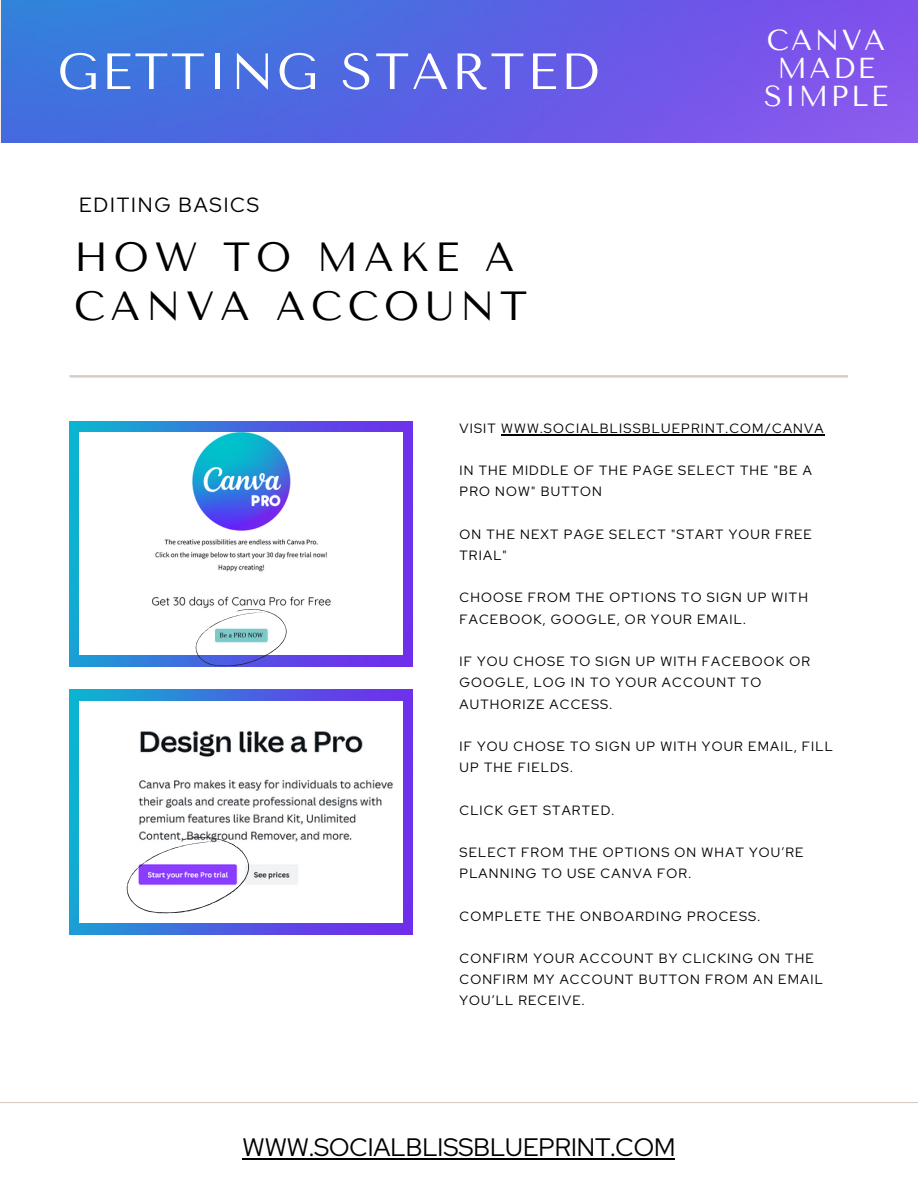
<style>
.page{position:relative;width:918px;height:1188px;background:#fff}
.page>*{position:absolute;margin:0;border:0;box-sizing:border-box;transform-origin:0 0}
.t1{font:50.85px "Tenor Sans";letter-spacing:.05em;color:#fff}
.t2{font:40.5px/48.9px "Tenor Sans";letter-spacing:.14em;color:#000}
.t3{font:28.8px/28.2px "Tenor Sans";letter-spacing:.085em;color:#fff;text-align:center}
.t4{font:25.2px "Red Hat Display";color:#000}
.t5{font:20.55px "Red Hat Display";letter-spacing:.09em;color:#000}
.t6{font:13.35px/21.1px "Red Hat Display";letter-spacing:.09em;color:#000}
</style>
<div class="page">
<svg style="left:70px;top:375px;width:778px;height:3px"></svg>
<img style="left:1px;top:0;width:917px;height:142px">
<hr style="left:0;top:1102px;width:918px;height:1px;background:#d8cbc5">
<img style="left:70px;top:421px;width:343px;height:245px">
<img style="left:80px;top:433px;width:323px;height:222px">
<svg style="left:196px;top:609px;width:91px;height:58px"></svg>
<img style="left:70px;top:689px;width:343px;height:245px">
<img style="left:80px;top:702px;width:323px;height:220px">
<hr style="left:501px;top:434px;width:324px;height:1px;background:#000">
<hr style="left:243px;top:1158px;width:432px;height:2px;background:#000">
<svg style="left:127px;top:837px;width:122px;height:77px"></svg>
<h1 class="t1" style="left:57px;top:42px;width:543px">GETTING STARTED</h1>
<h3 class="t5" style="left:79px;top:191px;width:182px">EDITING BASICS</h3>
<h2 class="t2" style="left:74px;top:233px;width:455px">HOW TO MAKE A<br>CANVA ACCOUNT</h2>
<h3 class="t3" style="left:764px;top:26px;width:126px">CANVA<br>MADE<br>SIMPLE</h3>
<p class="t6" style="left:460px;top:418px;width:366px">VISIT WWW.SOCIALBLISSBLUEPRINT.COM/CANVA</p>
<p class="t6" style="left:460px;top:460px;width:354px">IN THE MIDDLE OF THE PAGE SELECT THE "BE A<br>PRO NOW" BUTTON</p>
<p class="t6" style="left:460px;top:524px;width:354px">ON THE NEXT PAGE SELECT "START YOUR FREE<br>TRIAL"</p>
<p class="t6" style="left:460px;top:587px;width:350px">CHOOSE FROM THE OPTIONS TO SIGN UP WITH<br>FACEBOOK, GOOGLE, OR YOUR EMAIL.</p>
<p class="t6" style="left:460px;top:651px;width:352px">IF YOU CHOSE TO SIGN UP WITH FACEBOOK OR<br>GOOGLE, LOG IN TO YOUR ACCOUNT TO<br>AUTHORIZE ACCESS.</p>
<p class="t6" style="left:460px;top:736px;width:375px">IF YOU CHOSE TO SIGN UP WITH YOUR EMAIL, FILL<br>UP THE FIELDS.</p>
<p class="t6" style="left:460px;top:799px;width:156px">CLICK GET STARTED.</p>
<p class="t6" style="left:460px;top:842px;width:346px">SELECT FROM THE OPTIONS ON WHAT YOU’RE<br>PLANNING TO USE CANVA FOR.</p>
<p class="t6" style="left:460px;top:905px;width:302px">COMPLETE THE ONBOARDING PROCESS.</p>
<p class="t6" style="left:460px;top:948px;width:365px">CONFIRM YOUR ACCOUNT BY CLICKING ON THE<br>CONFIRM MY ACCOUNT BUTTON FROM AN EMAIL<br>YOU’LL RECEIVE.</p>
<h3 class="t4" style="left:243px;top:1131px;width:434px">WWW.SOCIALBLISSBLUEPRINT.COM</h3>
</div>
